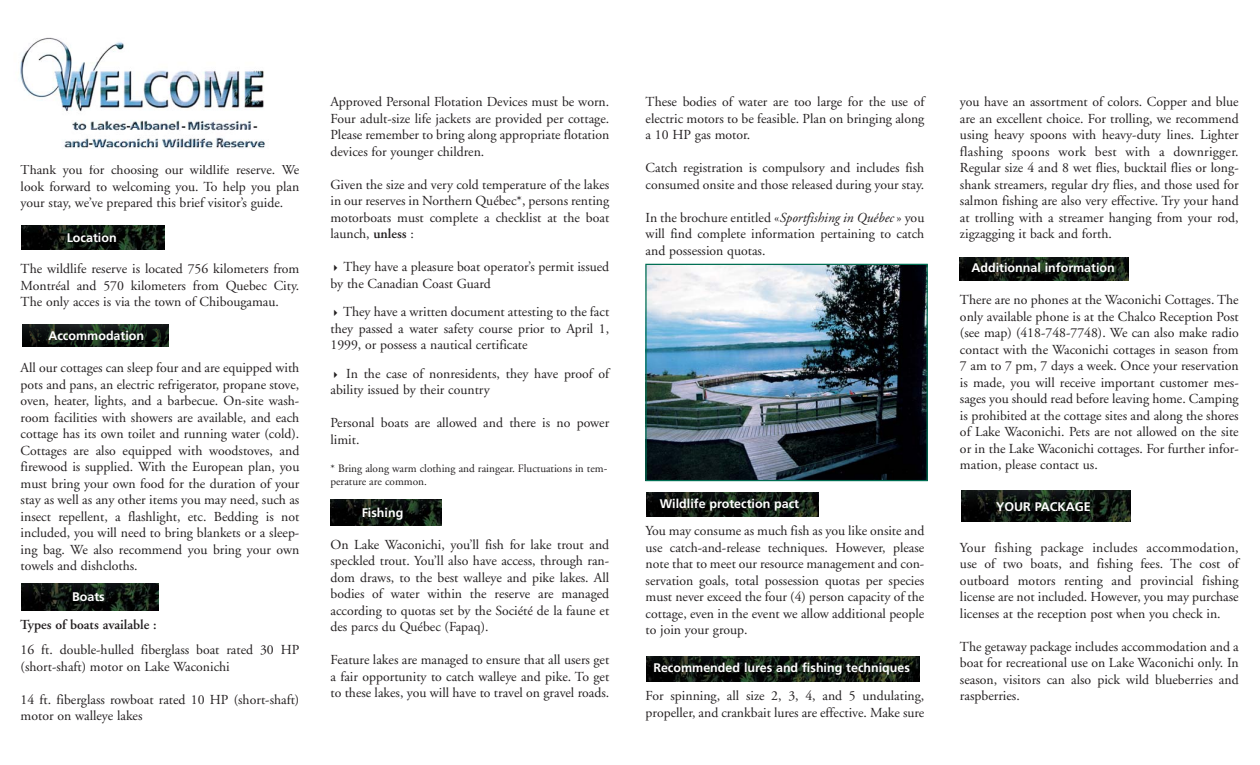
<style>
.page{position:relative;width:1260px;height:765px;background:#fff}
.page>*{position:absolute;margin:0;border:0;box-sizing:border-box;transform-origin:0 0}
.t1{font:13.75px/16.5px "Adobe Garamond";color:#231f20;text-align:justify}
.t2{font:600 13.75px "Adobe Garamond";color:#231f20}
.t3{font:700 12.5px "Frutiger";color:#fff}
.t4{font:11.25px/13.5px "Adobe Garamond";color:#231f20}
.s1{font-weight:600}
.s2{font-style:italic}
</style>
<div class="page">
<img style="left:647px;top:656px;width:272px;height:25px">
<img style="left:960px;top:257px;width:169px;height:24px">
<img style="left:22px;top:324px;width:147px;height:23px">
<img style="left:21px;top:225px;width:144px;height:25px">
<img style="left:21px;top:584px;width:138px;height:26px">
<img style="left:331px;top:500px;width:110px;height:26px">
<img style="left:647px;top:492px;width:172px;height:24px">
<img style="left:647px;top:266px;width:279px;height:213px">
<div style="left:645px;top:264px;width:283px;height:217px;border:1px solid #006f53"></div>
<img style="left:20px;top:37px;width:245px;height:112px">
<img style="left:961px;top:491px;width:169px;height:31px">
<p class="t1" style="left:21px;top:163px;width:280px">Thank you for choosing our wildlife reserve. We look forward to welcoming you. To help you plan your stay, we’ve prepared this brief visitor’s guide.</p>
<p class="t3" style="left:67px;top:233px;width:51px">Location</p>
<p class="t1" style="left:21px;top:262px;width:280px">The wildlife reserve is located 756 kilometers from Montréal and 570 kilometers from Quebec City.<br>The only acces is via the town of Chibougamau.</p>
<p class="t3" style="left:48px;top:331px;width:97px">Accommodation</p>
<p class="t1" style="left:21px;top:361px;width:280px">All our cottages can sleep four and are equipped with pots and pans, an electric refrigerator, propane stove, oven, heater, lights, and a barbecue. On-site wash&shy;room facilities with showers are available, and each cottage has its own toilet and running water (cold).<br>Cottages are also equipped with woodstoves, and firewood is supplied. With the European plan, you must bring your own food for the duration of your stay as well as any other items you may need, such as insect repellent, a flashlight, etc. Bedding is not included, you will need to bring blankets or a sleep&shy;ing bag. We also recommend you bring your own towels and dishcloths.</p>
<p class="t3" style="left:72px;top:592px;width:34px">Boats</p>
<p class="t2" style="left:20px;top:620px;width:138px">Types of boats available :</p>
<p class="t1" style="left:21px;top:643px;width:280px">16 ft. double-hulled fiberglass boat rated 30 HP (short-shaft) motor on Lake Waconichi</p>
<p class="t1" style="left:21px;top:692px;width:280px">14 ft. fiberglass rowboat rated 10 HP (short-shaft) motor on walleye lakes</p>
<p class="t1" style="left:331px;top:95px;width:280px">Approved Personal Flotation Devices must be worn.<br>Four adult-size life jackets are provided per cottage.<br>Please remember to bring along appropriate flotation devices for younger children.</p>
<p class="t1" style="left:331px;top:177px;width:280px">Given the size and very cold temperature of the lakes in our reserves in Northern Québec*, persons renting motorboats must complete a checklist at the boat launch, <span class="s1">unless</span> :</p>
<p class="t1" style="left:331px;top:260px;width:280px;text-indent:13px">They have a pleasure boat operator’s permit issued by the Canadian Coast Guard</p>
<p class="t1" style="left:331px;top:305px;width:280px;text-indent:13px">They have a written document attesting to the fact they passed a water safety course prior to April 1, 1999, or possess a nautical certificate</p>
<p class="t1" style="left:331px;top:366px;width:280px;text-indent:16px">In the case of nonresidents, they have proof of ability issued by their country</p>
<p class="t1" style="left:331px;top:416px;width:280px">Personal boats are allowed and there is no power limit.</p>
<p class="t4" style="left:331px;top:462px;width:278px">* Bring along warm clothing and raingear. Fluctuations in tem&shy;perature are common.</p>
<p class="t3" style="left:362px;top:508px;width:43px">Fishing</p>
<p class="t1" style="left:331px;top:537px;width:280px">On Lake Waconichi, you’ll fish for lake trout and speckled trout. You’ll also have access, through ran&shy;dom draws, to the best walleye and pike lakes. All bodies of water within the reserve are managed according to quotas set by the Société de la faune et des parcs du Québec (Fapaq).</p>
<p class="t1" style="left:331px;top:653px;width:280px">Feature lakes are managed to ensure that all users get a fair opportunity to catch walleye and pike. To get to these lakes, you will have to travel on gravel roads.</p>
<p class="t1" style="left:646px;top:95px;width:280px">These bodies of water are too large for the use of electric motors to be feasible. Plan on bringing along a 10 HP gas motor.</p>
<p class="t1" style="left:646px;top:161px;width:280px">Catch registration is compulsory and includes fish consumed onsite and those released during your stay.</p>
<p class="t1" style="left:646px;top:210px;width:280px">In the brochure entitled «<span class="s2">Sportfishing in Québec</span> » you will find complete information pertaining to catch and possession quotas.</p>
<p class="t1" style="left:960px;top:95px;width:280px">you have an assortment of colors. Copper and blue are an excellent choice. For trolling, we recommend using heavy spoons with heavy-duty lines. Lighter flashing spoons work best with a downrigger.<br>Regular size 4 and 8 wet flies, bucktail flies or long&shy;shank streamers, regular dry flies, and those used for salmon fishing are also very effective. Try your hand at trolling with a streamer hanging from your rod, zigzagging it back and forth.</p>
<p class="t3" style="left:971px;top:263px;width:145px">Additionnal information</p>
<p class="t1" style="left:960px;top:293px;width:280px">There are no phones at the Waconichi Cottages. The only available phone is at the Chalco Reception Post (see map) (418-748-7748). We can also make radio contact with the Waconichi cottages in season from 7 am to 7 pm, 7 days a week. Once your reservation is made, you will receive important customer mes&shy;sages you should read before leaving home. Camping is prohibited at the cottage sites and along the shores of Lake Waconichi. Pets are not allowed on the site or in the Lake Waconichi cottages. For further infor&shy;mation, please contact us.</p>
<p class="t3" style="left:660px;top:499px;width:141px">Wildlife protection pact</p>
<p class="t3" style="left:996px;top:502px;width:96px">YOUR PACKAGE</p>
<p class="t1" style="left:646px;top:524px;width:280px">You may consume as much fish as you like onsite and use catch-and-release techniques. However, please note that to meet our resource management and con&shy;servation goals, total possession quotas per species must never exceed the four (4) person capacity of the cottage, even in the event we allow additional people to join your group.</p>
<p class="t3" style="left:653px;top:663px;width:258px">Recommended lures and fishing techniques</p>
<p class="t1" style="left:646px;top:689px;width:280px">For spinning, all size 2, 3, 4, and 5 undulating, propeller, and crankbait lures are effective. Make sure</p>
<p class="t1" style="left:960px;top:540px;width:280px">Your fishing package includes accommodation, use of two boats, and fishing fees. The cost of outboard motors renting and provincial fishing license are not included. However, you may purchase licenses at the reception post when you check in.</p>
<p class="t1" style="left:960px;top:639px;width:280px">The getaway package includes accommodation and a boat for recreational use on Lake Waconichi only. In season, visitors can also pick wild blueberries and raspberries.</p>
</div>
